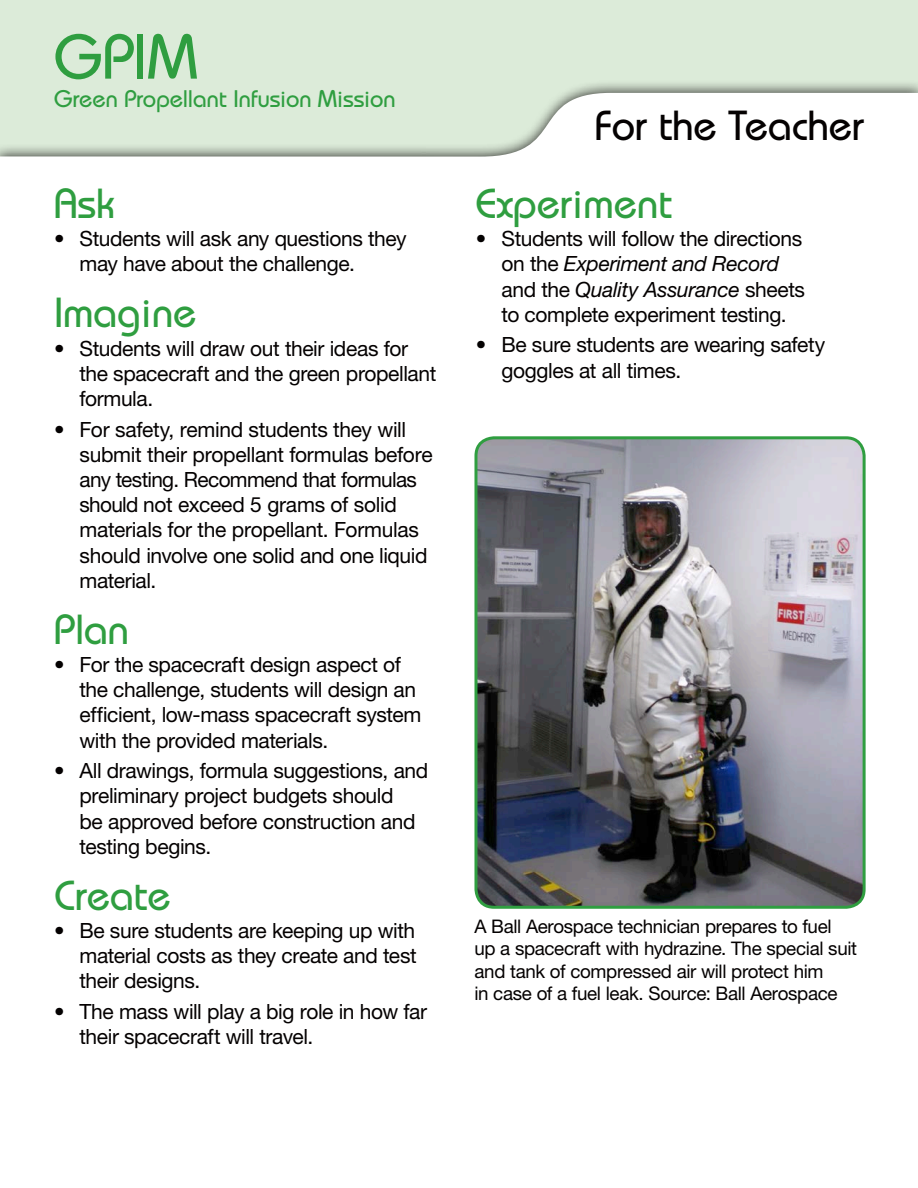
<style>
.page{position:relative;width:918px;height:1188px;background:#fff}
.page>*{position:absolute;margin:0;border:0;box-sizing:border-box;transform-origin:0 0}
.Header__Top_of_Page{font:500 63px "Bauhaus";color:#2f9e40}
.Sub_Header__Main_Pag{font:500 42px "Bauhaus";color:#2f9e40}
.Sub_Header__Main_Pag-2{font:500 42px "Bauhaus";color:#040101}
.t1{font:500 24px "Bauhaus";color:#2f9e40}
.Bulleted_Text__Main{font:21px/25.2px "Helvetica Neue LT Std";letter-spacing:-.02em;color:#040101}
.Bulleted_Text__Main-2{font:18.75px/22.5px "Helvetica Neue LT Std";letter-spacing:-.02em;color:#040101}
.s1{font-style:italic}
</style>
<div class="page">
<div style="left:0;top:0;width:918px;height:210px;background:#dcebd9"></div>
<svg style="left:0;top:93px;width:918px;height:117px;fill:#fff"></svg>
<img style="left:478px;top:440px;width:384px;height:465px">
<div style="left:474px;top:436px;width:392px;height:473px;border:3px solid #2f9e40;border-radius:18px"></div>
<p class="Header__Top_of_Page" style="left:54px;top:19px;width:144px">GPIM</p>
<p class="t1" style="left:54px;top:85px;width:343px">Green Propellant Infusion Mission</p>
<p class="Sub_Header__Main_Pag" style="left:54px;top:178px;width:62px">Ask</p>
<p class="Bulleted_Text__Main" style="left:80px;top:226px;width:329px;text-indent:-26px">• Students will ask any questions they may have about the challenge.</p>
<p class="Sub_Header__Main_Pag" style="left:54px;top:288px;width:144px">Imagine</p>
<p class="Bulleted_Text__Main" style="left:79px;top:335px;width:358px;text-indent:-25px">• Students will draw out their ideas for the spacecraft and the green propellant formula.</p>
<p class="Bulleted_Text__Main" style="left:80px;top:416px;width:355px;text-indent:-26px">• For safety, remind students they will submit their propellant formulas before any testing. Recommend that formulas should not exceed 5 grams of solid materials for the propellant. Formulas should involve one solid and one liquid material.</p>
<p class="Sub_Header__Main_Pag" style="left:54px;top:604px;width:76px">Plan</p>
<p class="Bulleted_Text__Main" style="left:80px;top:652px;width:343px;text-indent:-26px">• For the spacecraft design aspect of the challenge, students will design an efficient, low-mass spacecraft system with the provided materials.</p>
<p class="Bulleted_Text__Main" style="left:80px;top:758px;width:350px;text-indent:-26px">• All drawings, formula suggestions, and preliminary project budgets should<br>be approved before construction and testing begins.</p>
<p class="Sub_Header__Main_Pag" style="left:54px;top:870px;width:118px">Create</p>
<p class="Bulleted_Text__Main" style="left:80px;top:918px;width:339px;text-align:justify;text-indent:-26px">• Be sure students are keeping up with material costs as they create and test their designs.</p>
<p class="Bulleted_Text__Main" style="left:80px;top:999px;width:349px;text-indent:-26px">• The mass will play a big role in how far their spacecraft will travel.</p>
<p class="Sub_Header__Main_Pag-2" style="left:596px;top:101px;width:270px">For the Teacher</p>
<p class="Sub_Header__Main_Pag" style="left:476px;top:178px;width:198px">Experiment</p>
<p class="Bulleted_Text__Main" style="left:501px;top:226px;width:305px;text-indent:-25px">• Students will follow the directions on the <span class="s1">Experiment and Record </span>and the <span class="s1">Quality Assurance</span> sheets to complete experiment testing.</p>
<p class="Bulleted_Text__Main" style="left:501px;top:332px;width:325px;text-indent:-26px">• Be sure students are wearing safety goggles at all times.</p>
<p class="Bulleted_Text__Main-2" style="left:474px;top:914px;width:384px">A Ball Aerospace technician prepares to fuel up a spacecraft with hydrazine. The special suit and tank of compressed air will protect him<br>in case of a fuel leak. Source: Ball Aerospace</p>
</div>
